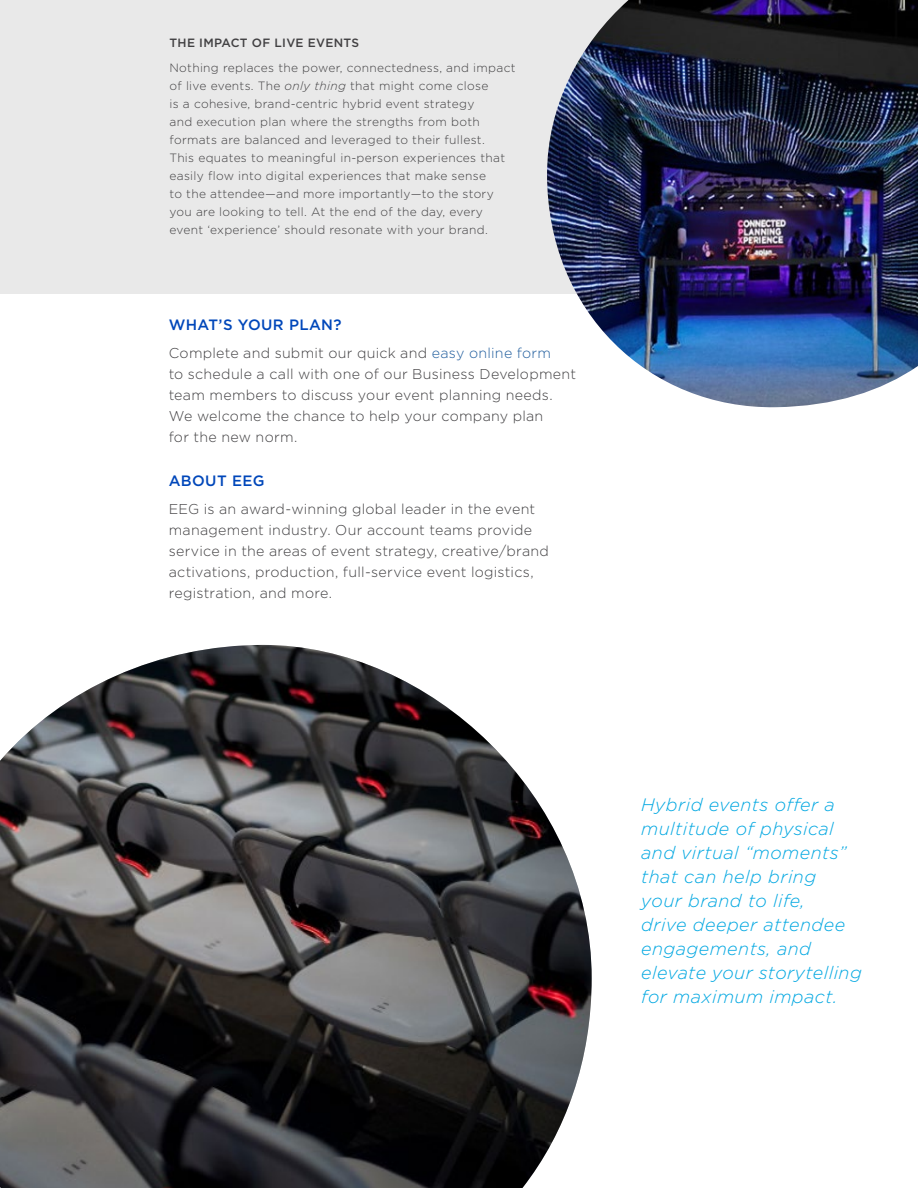
<style>
.page{position:relative;width:918px;height:1188px;background:#fff}
.page>*{position:absolute;margin:0;border:0;box-sizing:border-box;transform-origin:0 0}
.t1{font:italic 300 18px/24px "Gotham";letter-spacing:.025em;color:#00a7e1}
.t2{font:500 15px "Gotham";letter-spacing:.025em;color:#0047ba}
.t3{font:300 14.25px/21px "Gotham";letter-spacing:.015em;color:#414042}
.t4{font:300 12px/18px "Gotham";letter-spacing:.025em;color:#414042}
.t5{font:500 12px "Gotham";letter-spacing:.025em;color:#414042}
.s1{font-style:italic}
.s2{color:#215e9e}
</style>
<div class="page">
<div style="left:0;top:0;width:750px;height:294px;background:#e9e9e9"></div>
<img style="left:547px;top:0;width:371px;height:408px">
<img style="left:0;top:645px;width:592px;height:543px">
<p class="t5" style="left:170px;top:36px;width:191px">THE IMPACT OF LIVE EVENTS</p>
<p class="t4" style="left:170px;top:59px;width:348px">Nothing replaces the power, connectedness, and impact of live events. The <span class="s1">only thing</span> that might come close<br>is a cohesive, brand-centric hybrid event strategy<br>and execution plan where the strengths from both formats are balanced and leveraged to their fullest.<br>This equates to meaningful in-person experiences that easily flow into digital experiences that make sense<br>to the attendee—and more importantly—to the story you are looking to tell. At the end of the day, every event ‘experience’ should resonate with your brand.</p>
<p class="t2" style="left:169px;top:316px;width:174px">WHAT’S YOUR PLAN?</p>
<p class="t3" style="left:169px;top:342px;width:409px">Complete and submit our quick and <span class="s2">easy online form<br></span>to schedule a call with one of our Business Development team members to discuss your event planning needs.<br>We welcome the chance to help your company plan<br>for the new norm.</p>
<p class="t2" style="left:169px;top:472px;width:97px">ABOUT EEG</p>
<p class="t3" style="left:169px;top:498px;width:382px">EEG is an award-winning global leader in the event management industry. Our account teams provide service in the areas of event strategy, creative/brand activations, production, full-service event logistics, registration, and more.</p>
<h1 class="t1" style="left:641px;top:793px;width:222px">Hybrid events offer a multitude of physical and virtual “moments” that can help bring<br>your brand to life,<br>drive deeper attendee engagements, and elevate your storytelling for maximum impact.</h1>
</div>
